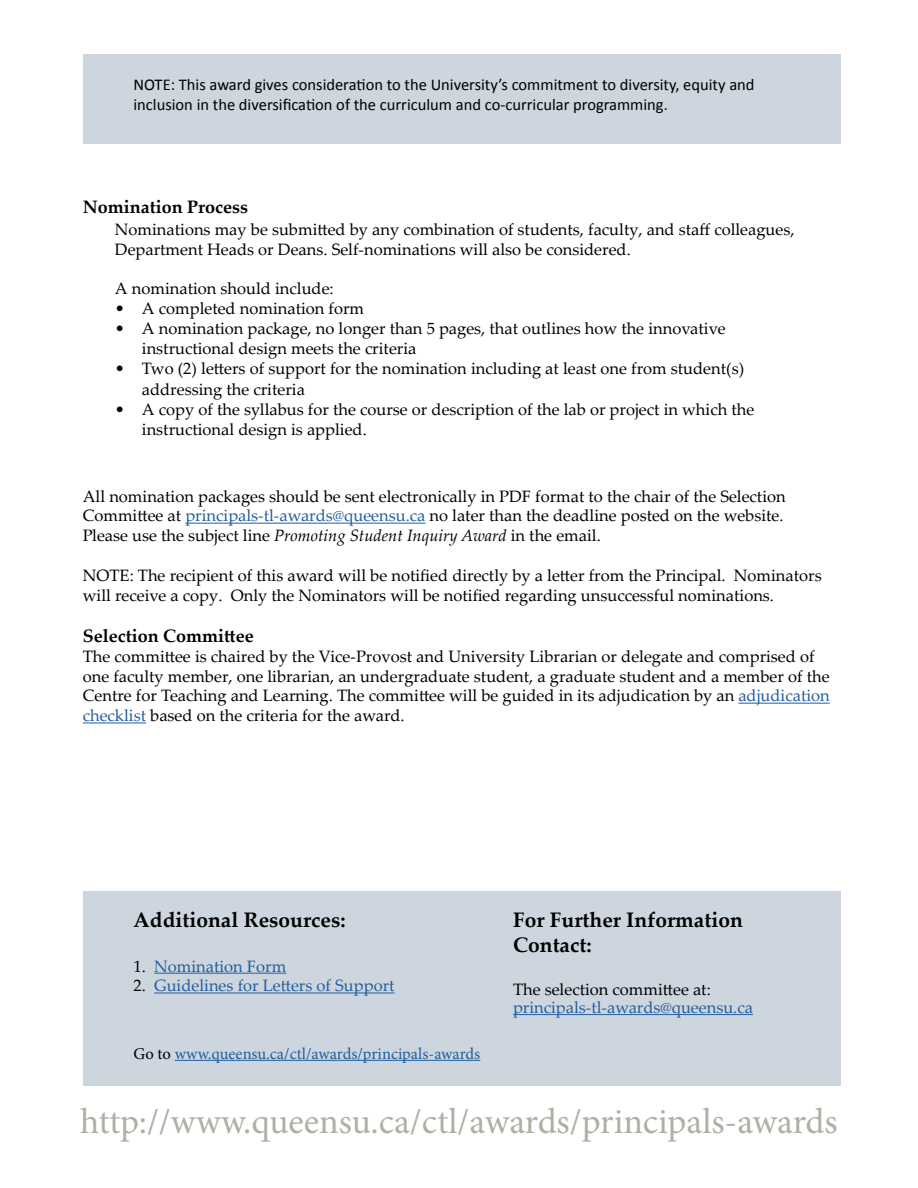
<style>
.page{position:relative;width:918px;height:1188px;background:#fff}
.page>*{position:absolute;margin:0;border:0;box-sizing:border-box;transform-origin:0 0}
.t1{font:36px "Minion Pro";letter-spacing:-.005em;color:#afb0a4}
.t2{font:700 21px/25.2px "Palatino Linotype";color:#000}
.t3{font:700 18px "Palatino Linotype";color:#000}
.t4{font:16.5px/19.8px "Palatino Linotype";color:#000}
.t5{font:16.5px/19.8px "Calibri";color:#000}
.t6{font:16.5px "Palatino Linotype";color:#215e9e}
.t7{font:16.5px "Minion Pro";color:#215e9e}
.s1{color:#215e9e}
.s2{font-style:italic}
.s3{color:#000}
.s4{color:#000101}
</style>
<div class="page">
<div style="left:83px;top:891px;width:758px;height:195px;background:#cdd6df"></div>
<hr style="left:513px;top:1014px;width:240px;height:1px;background:#215e9e">
<hr style="left:154px;top:973px;width:132px;height:1px;background:#215e9e">
<hr style="left:154px;top:993px;width:241px;height:1px;background:#215e9e">
<hr style="left:175px;top:1060px;width:305px;height:1px;background:#215e9e">
<hr style="left:185px;top:523px;width:240px;height:1px;background:#215e9e">
<hr style="left:738px;top:703px;width:92px;height:1px;background:#215e9e">
<hr style="left:83px;top:722px;width:63px;height:1px;background:#215e9e">
<div style="left:83px;top:54px;width:758px;height:90px;background:#cdd6df"></div>
<p class="t5" style="left:134px;top:75px;width:623px">NOTE: This award gives consideration to the University’s commitment to diversity, equity and inclusion in the diversification of the curriculum and co-curricular programming.</p>
<p class="t3" style="left:83px;top:194px;width:167px">Nomination Process</p>
<p class="t4" style="left:115px;top:219px;width:681px">Nominations may be submitted by any combination of students, faculty, and staff colleagues,<br>Department Heads or Deans. Self-nominations will also be considered.</p>
<p class="t4" style="left:115px;top:278px;width:220px">A nomination should include:</p>
<p class="t4" style="left:115px;top:298px;width:251px">• A completed nomination form</p>
<p class="t4" style="left:142px;top:318px;width:585px;text-indent:-27px">• A nomination package, no longer than 5 pages, that outlines how the innovative instructional design meets the criteria</p>
<p class="t4" style="left:142px;top:357px;width:604px;line-height:21.3px;text-indent:-27px">• Two (2) letters of support for the nomination including at least one from student(s) addressing the criteria</p>
<p class="t4" style="left:142px;top:399px;width:614px;text-indent:-27px">• A copy of the syllabus for the course or description of the lab or project in which the instructional design is applied.</p>
<p class="t4" style="left:83px;top:486px;width:704px">All nomination packages should be sent electronically in PDF format to the chair of the Selection<br>Committee at <span class="s1">principals-tl-awards@queensu.ca</span> no later than the deadline posted on the website.<br>Please use the subject line <span class="s2">Promoting Student Inquiry Award</span> in the email.</p>
<p class="t4" style="left:83px;top:565px;width:740px">NOTE: The recipient of this award will be notified directly by a letter from the Principal. Nominators will receive a copy. Only the Nominators will be notified regarding unsuccessful nominations.</p>
<p class="t3" style="left:83px;top:623px;width:172px">Selection Committee</p>
<p class="t4" style="left:83px;top:646px;width:749px">The committee is chaired by the Vice-Provost and University Librarian or delegate and comprised of one faculty member, one librarian, an undergraduate student, a graduate student and a member of the Centre for Teaching and Learning. The committee will be guided in its adjudication by an <span class="s1">adjudication checklist</span> based on the criteria for the award.</p>
<p class="t2" style="left:134px;top:906px;width:214px">Additional Resources:</p>
<p class="t6" style="left:134px;top:954px;width:154px"><span class="s3">1.</span> Nomination Form</p>
<p class="t6" style="left:134px;top:974px;width:263px"><span class="s3">2.</span> Guidelines for Letters of Support</p>
<p class="t7" style="left:134px;top:1042px;width:348px"><span class="s4">Go to</span> www.queensu.ca/ctl/awards/principals-awards</p>
<p class="t2" style="left:513px;top:906px;width:231px">For Further Information<br>Contact:</p>
<p class="t4" style="left:513px;top:979px;width:199px">The selection committee at:</p>
<p class="t6" style="left:513px;top:996px;width:242px">principals-tl-awards@queensu.ca</p>
<h1 class="t1" style="left:80px;top:1097px;width:759px">http://www.queensu.ca/ctl/awards/principals-awards</h1>
</div>
